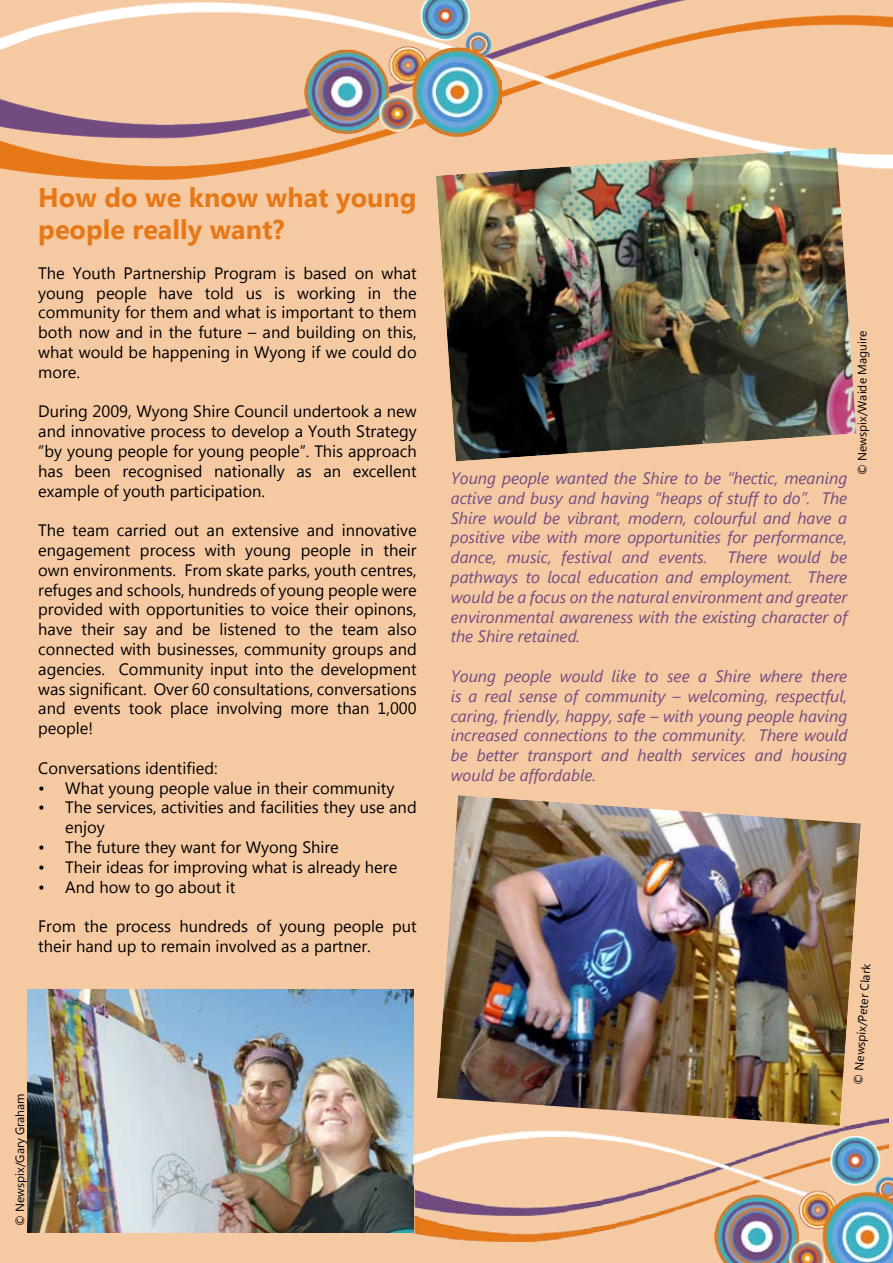
<style>
.page{position:relative;width:893px;height:1263px;background:#f5c9a2}
.page>*{position:absolute;margin:0;border:0;box-sizing:border-box;transform-origin:0 0}
.t1{font:700 27px/32.4px "Segoe UI";color:#e77817}
.t2{font:16.5px/19.8px "Segoe UI";color:#000;text-align:justify}
.t3{font:italic 16.5px/19.8px "Segoe UI";color:#724b81;text-align:justify}
.t4{font:12px "Segoe UI";color:#000}
</style>
<div class="page">
<img style="left:0;top:0;width:893px;height:179px">
<img style="left:436px;top:148px;width:420px;height:313px">
<img style="left:437px;top:795px;width:424px;height:318px">
<img style="left:305px;top:0;width:196px;height:143px">
<img style="left:28px;top:990px;width:386px;height:242px">
<img style="left:414px;top:1113px;width:475px;height:128px">
<img style="left:714px;top:1136px;width:179px;height:127px">
<h1 class="t1" style="left:38px;top:180px;width:380px">How do we know what young people really want?</h1>
<p class="t2" style="left:38px;top:262px;width:380px">The Youth Partnership Program is based on what young people have told us is working in the community for them and what is important to them both now and in the future – and building on this, what would be happening in Wyong if we could do more.</p>
<p class="t2" style="left:38px;top:401px;width:380px">During 2009, Wyong Shire Council undertook a new and innovative process to develop a Youth Strategy “by young people for young people”. This approach has been recognised nationally as an excellent example of youth participation.</p>
<p class="t2" style="left:38px;top:520px;width:380px">The team carried out an extensive and innovative engagement process with young people in their own environments. From skate parks, youth centres, refuges and schools, hundreds of young people were provided with opportunities to voice their opinons, have their say and be listened to the team also connected with businesses, community groups and agencies. Community input into the development was significant. Over 60 consultations, conversations and events took place involving more than 1,000 people!</p>
<p class="t2" style="left:65px;top:757px;width:353px;text-align:left;text-indent:-27px">Conversations identified:<br>What young people value in their community The services, activities and facilities they use and enjoy<br>The future they want for Wyong Shire<br>Their ideas for improving what is already here And how to go about it</p>
<p class="t2" style="left:38px;top:916px;width:380px">From the process hundreds of young people put their hand up to remain involved as a partner.</p>
<p class="t2" style="left:38px;top:777px;width:8px">• •</p>
<p class="t2" style="left:38px;top:836px;width:8px">• • •</p>
<p class="t4" style="left:11px;top:1226px;width:134px;rotate:-90deg">© Newspix/Gary Graham</p>
<p class="t3" style="left:451px;top:467px;width:398px">Young people wanted the Shire to be “hectic, meaning active and busy and having “heaps of stuff to do”. The Shire would be vibrant, modern, colourful and have a positive vibe with more opportunities for performance, dance, music, festival and events. There would be pathways to local education and employment. There would be a focus on the natural environment and greater environmental awareness with the existing character of the Shire retained.</p>
<p class="t3" style="left:451px;top:665px;width:398px">Young people would like to see a Shire where there is a real sense of community – welcoming, respectful, caring, friendly, happy, safe – with young people having increased connections to the community. There would be better transport and health services and housing would be affordable.</p>
<p class="t4" style="left:854px;top:475px;width:146px;rotate:-90deg">© Newspix/Waide Maguire</p>
<p class="t4" style="left:849px;top:1084px;width:122px;rotate:-86deg">© Newspix/Peter Clark</p>
</div>
